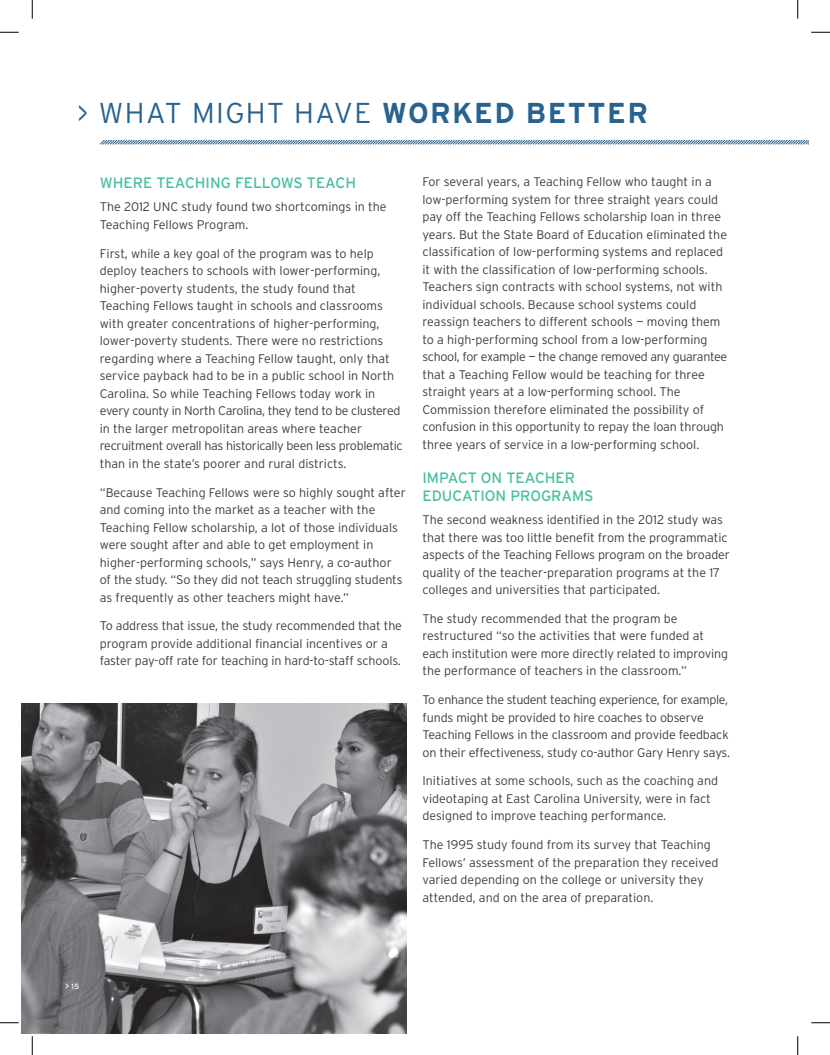
<style>
.page{position:relative;width:830px;height:1055px;background:#fff}
.page>*{position:absolute;margin:0;border:0;box-sizing:border-box;transform-origin:0 0}
.t1{font:300 28.75px "Interstate";color:#28628f}
.t2{font:700 28.75px "Interstate";letter-spacing:.05em;color:#28628f}
.t3{font:15px/17.5px "Interstate";color:#47bfa2}
.t4{font:300 12.5px/17.5px "Interstate";color:#3e3e3f}
.t5{font:7.5px "Interstate";color:#fff}
.s1{font-size:8.75px}
</style>
<div class="page">
<img style="left:21px;top:703px;width:386px;height:330px">
<svg style="left:100px;top:139px;width:708px;height:6px"></svg>
<svg style="left:0;top:31px;width:19px;height:2px"></svg>
<svg style="left:811px;top:31px;width:18px;height:2px"></svg>
<svg style="left:0;top:1022px;width:19px;height:1px"></svg>
<svg style="left:811px;top:1022px;width:18px;height:1px"></svg>
<svg style="left:31px;top:0;width:2px;height:19px"></svg>
<svg style="left:31px;top:1036px;width:2px;height:18px"></svg>
<svg style="left:797px;top:0;width:1px;height:19px"></svg>
<svg style="left:797px;top:1036px;width:1px;height:18px"></svg>
<h1 class="t1" style="left:77px;top:95px;width:67px">&gt; What</h1>
<h1 class="t1" style="left:192px;top:95px;width:19px">might</h1>
<h1 class="t1" style="left:294px;top:95px;width:20px">have</h1>
<h1 class="t2" style="left:382px;top:95px;width:267px">WORKED BETTER</h1>
<p class="t3" style="left:100px;top:174px;width:258px">WHERE TEACHING FELLOWS TEACH</p>
<p class="t4" style="left:100px;top:198px;width:288px">The 2012 UNC study found two shortcomings in the<br>Teaching Fellows Program.</p>
<p class="t4" style="left:100px;top:244px;width:304px">First, while a key goal of the program was to help deploy teachers to schools with lower-performing, higher-poverty students, the study found that Teaching Fellows taught in schools and classrooms with greater concentrations of higher-performing, lower-poverty students. There were no restrictions regarding where a Teaching Fellow taught, only that service payback had to be in a public school in North Carolina. So while Teaching Fellows today work in every county in North Carolina, they tend to be clustered in the larger metropolitan areas where teacher recruitment overall has historically been less problematic than in the state’s poorer and rural districts.</p>
<p class="t4" style="left:100px;top:483px;width:307px">“Because Teaching Fellows were so highly sought after and coming into the market as a teacher with the Teaching Fellow scholarship, a lot of those individuals were sought after and able to get employment in higher-performing schools,” says Henry, a co-author of the study. “So they did not teach struggling students as frequently as other teachers might have.”</p>
<p class="t4" style="left:100px;top:617px;width:304px">To address that issue, the study recommended that the program provide additional financial incentives or a faster pay-off rate for teaching in hard-to-staff schools.</p>
<p class="t4" style="left:422px;top:173px;width:306px">For several years, a Teaching Fellow who taught in a low-performing system for three straight years could pay off the Teaching Fellows scholarship loan in three years. But the State Board of Education eliminated the classification of low-performing systems and replaced it with the classification of low-performing schools.<br>Teachers sign contracts with school systems, not with individual schools. Because school systems could reassign teachers to different schools — moving them to a high-performing school from a low-performing school, for example — the change removed any guarantee that a Teaching Fellow would be teaching for three straight years at a low-performing school. The Commission therefore eliminated the possibility of confusion in this opportunity to repay the loan through three years of service in a low-performing school.</p>
<p class="t3" style="left:422px;top:469px;width:154px">I MPACT ON TEACHER<br>EDUC</p>
<p class="t3" style="left:462px;top:486px;width:133px">ATION PROGRAMS</p>
<p class="t4" style="left:422px;top:510px;width:309px">The second weakness identified in the 2012 study was that there was too little benefit from the programmatic aspects of the Teaching Fellows program on the broader quality of the teacher-preparation programs at the 17 colleges and universities that participated.</p>
<p class="t4" style="left:422px;top:609px;width:307px">The study recommended that the program be restructured “so the activities that were funded at each institution were more directly related to improving the performance of teachers in the classroom.”</p>
<p class="t4" style="left:422px;top:690px;width:309px">To enhance the student teaching experience, for example, funds might be provided to hire coaches to observe Teaching Fellows in the classroom and provide feedback on their effectiveness, study co-author Gary Henry says.</p>
<p class="t4" style="left:422px;top:772px;width:297px">Initiatives at some schools, such as the coaching and videotaping at East Carolina University, were in fact designed to improve teaching performance.</p>
<p class="t4" style="left:422px;top:835px;width:297px">The 1995 study found from its survey that Teaching Fellows’ assessment of the preparation they received varied depending on the college or university they attended, and on the area of preparation.</p>
<p class="t5" style="left:65px;top:981px;width:15px"><span class="s1">&gt;</span> 15</p>
</div>
